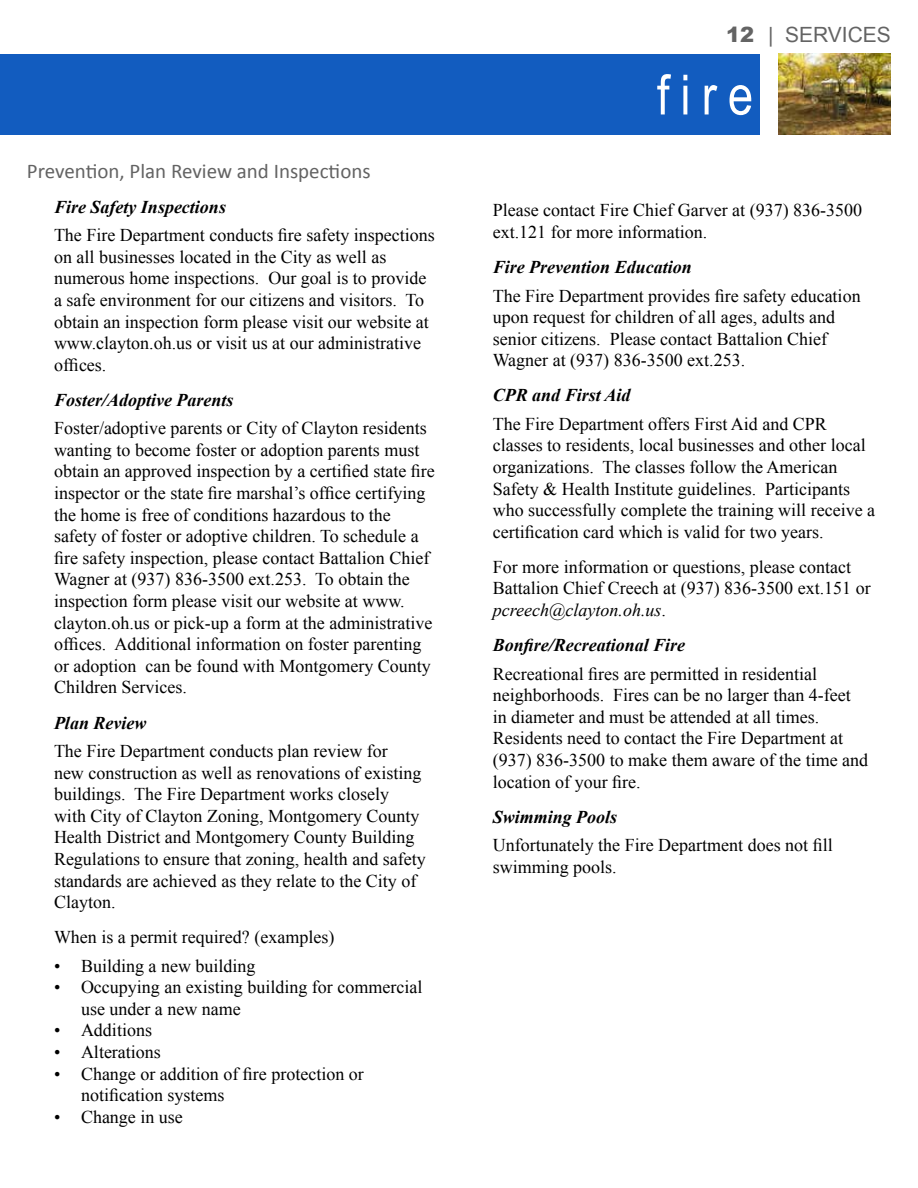
<style>
.page{position:relative;width:918px;height:1188px;background:#fff}
.page>*{position:absolute;margin:0;border:0;box-sizing:border-box;transform-origin:0 0}
.t1{font:55.5px "Arial Narrow";color:#fff}
.t2{font:21px "Calibri";color:#636363}
.t3{font:21px "Arial";color:#646464}
.t4{font:18px/21.6px "Times New Roman";color:#000}
.t5{font:italic 700 18px "Times New Roman";color:#000}
.s1{font-weight:900}
.s2{font-style:italic}
</style>
<div class="page">
<div style="left:0;top:54px;width:759px;height:81px;background:#125cbf"></div>
<img style="left:779px;top:54px;width:112px;height:81px">
<p class="t2" style="left:27px;top:158px;width:345px">Prevention, Plan Review and Inspections</p>
<p class="t5" style="left:54px;top:194px;width:174px">Fire Safety Inspections</p>
<p class="t4" style="left:54px;top:224px;width:382px">The Fire Department conducts fire safety inspections on all businesses located in the City as well as numerous home inspections. Our goal is to provide a safe environment for our citizens and visitors. To obtain an inspection form please visit our website at www.clayton.oh.us or visit us at our administrative offices.</p>
<p class="t5" style="left:54px;top:387px;width:181px">Foster/Adoptive Parents</p>
<p class="t4" style="left:54px;top:417px;width:382px">Foster/adoptive parents or City of Clayton residents wanting to become foster or adoption parents must obtain an approved inspection by a certified state fire inspector or the state fire marshal’s office certifying the home is free of conditions hazardous to the safety of foster or adoptive children. To schedule a fire safety inspection, please contact Battalion Chief Wagner at (937) 836-3500 ext.253. To obtain the inspection form please visit our website at www. clayton.oh.us or pick-up a form at the administrative offices. Additional information on foster parenting or adoption can be found with Montgomery County Children Services.</p>
<p class="t5" style="left:54px;top:710px;width:94px">Plan Review</p>
<p class="t4" style="left:54px;top:740px;width:373px">The Fire Department conducts plan review for<br>new construction as well as renovations of existing buildings. The Fire Department works closely<br>with City of Clayton Zoning, Montgomery County Health District and Montgomery County Building Regulations to ensure that zoning, health and safety standards are achieved as they relate to the City of Clayton.</p>
<p class="t4" style="left:54px;top:926px;width:282px">When is a permit required? (examples)</p>
<p class="t4" style="left:54px;top:954px;width:203px">• Building a new building</p>
<p class="t4" style="left:81px;top:976px;width:343px;text-indent:-27px">• Occupying an existing building for commercial use under a new name</p>
<p class="t4" style="left:54px;top:1019px;width:100px">• Additions</p>
<p class="t4" style="left:54px;top:1041px;width:108px">• Alterations</p>
<p class="t4" style="left:81px;top:1062px;width:284px;text-indent:-27px">• Change or addition of fire protection or notification systems</p>
<p class="t4" style="left:54px;top:1106px;width:130px">• Change in use</p>
<p class="t3" style="left:726px;top:21px;width:166px"><span class="s1">12</span> | SERVICES</p>
<h1 class="t1" style="left:657px;top:54px;width:98px">fire</h1>
<p class="t4" style="left:493px;top:199px;width:371px">Please contact Fire Chief Garver at (937) 836-3500 ext.121 for more information.</p>
<p class="t5" style="left:493px;top:255px;width:201px">Fire Prevention Education</p>
<p class="t4" style="left:493px;top:284px;width:369px">The Fire Department provides fire safety education upon request for children of all ages, adults and senior citizens. Please contact Battalion Chief Wagner at (937) 836-3500 ext.253.</p>
<p class="t5" style="left:493px;top:383px;width:139px">CPR and First Aid</p>
<p class="t4" style="left:493px;top:413px;width:384px">The Fire Department offers First Aid and CPR classes to residents, local businesses and other local organizations. The classes follow the American Safety &amp; Health Institute guidelines. Participants who successfully complete the training will receive a certification card which is valid for two years.</p>
<p class="t4" style="left:493px;top:556px;width:379px">For more information or questions, please contact<br>Battalion Chief Creech at (937) 836-3500 ext.151 or <span class="s2">pcreech@clayton.oh.us</span>.</p>
<p class="t5" style="left:493px;top:633px;width:194px">Bonfire/Recreational Fire</p>
<p class="t4" style="left:493px;top:662px;width:377px">Recreational fires are permitted in residential neighborhoods. Fires can be no larger than 4-feet in diameter and must be attended at all times.<br>Residents need to contact the Fire Department at (937) 836-3500 to make them aware of the time and location of your fire.</p>
<p class="t5" style="left:493px;top:804px;width:126px">Swimming Pools</p>
<p class="t4" style="left:493px;top:834px;width:341px">Unfortunately the Fire Department does not fill swimming pools.</p>
</div>
